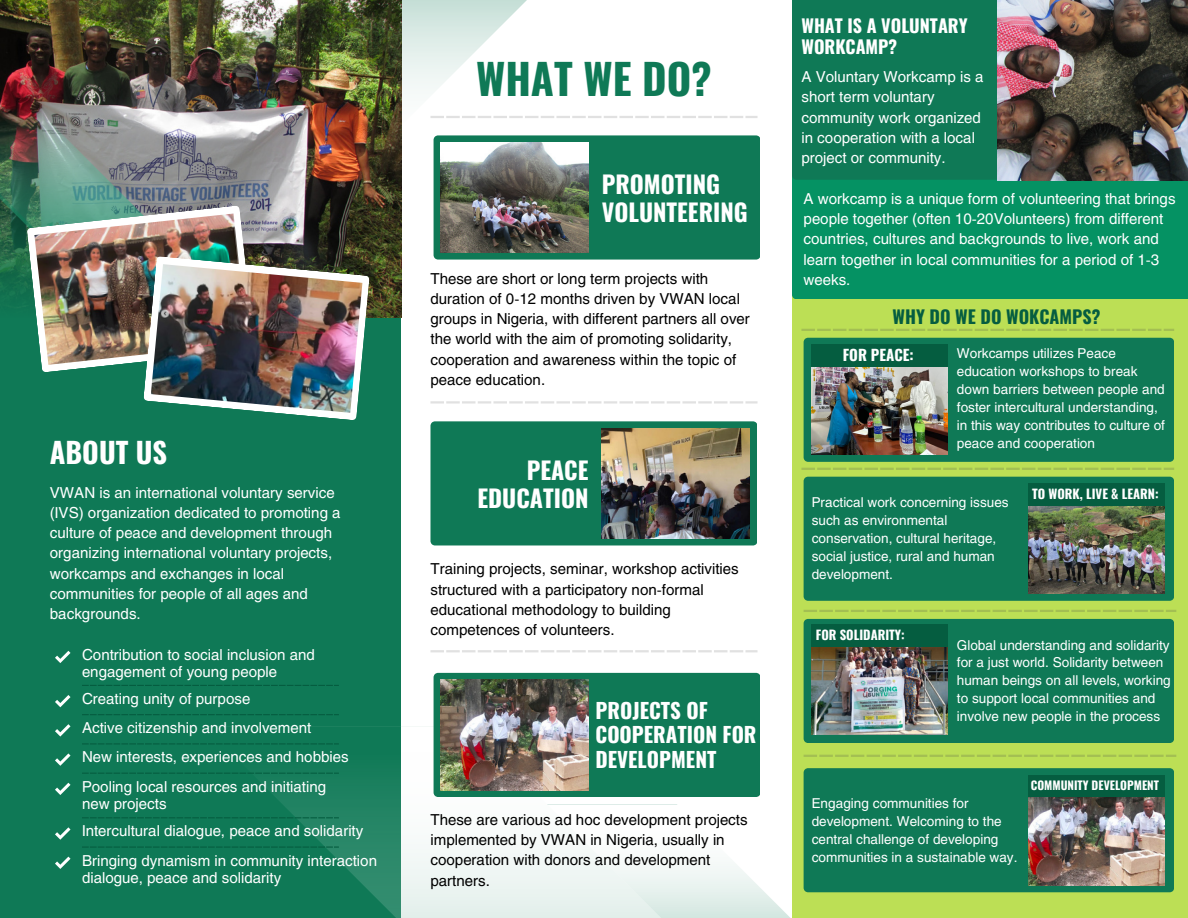
<style>
.page{position:relative;width:1188px;height:918px;background:#fff}
.page>*{position:absolute;margin:0;border:0;box-sizing:border-box;transform-origin:0 0}
.t1{font:700 42px "Oswald";color:#0f7956}
.t2{font:700 28.5px "Oswald";color:#fff}
.t3{font:700 24px/28.2px "Oswald";color:#fff}
.t4{font:700 21px/24.8px "Oswald";color:#fff}
.t5{font:700 18px/21.3px "Oswald";color:#fff}
.t6{font:700 18px "Oswald";color:#055d40}
.t7{font:15px/20.2px "Helios";color:#fff}
.t8{font:15px/20.2px "Helios";color:#000}
.t9{font:700 15px "Oswald";color:#fff}
.t10{font:13.5px/18px "Helios";color:#fff}
.t11{font:700 12.75px "Oswald";color:#fff}
.t12{font:700 11.7px "Oswald";color:#fff}
</style>
<div class="page">
<svg style="left:402px;top:0;width:125px;height:173px"></svg>
<div style="left:0;top:317px;width:401px;height:601px;background:#0f7956"></div>
<svg style="left:205px;top:727px;width:342px;height:191px"></svg>
<img style="left:0;top:0;width:402px;height:317px">
<svg style="left:0;top:97px;width:222px;height:5px"></svg>
<img style="left:0;top:102px;width:369px;height:318px">
<img style="left:151px;top:264px;width:211px;height:149px">
<svg style="left:55px;top:651px;width:16px;height:12px"></svg>
<svg style="left:82px;top:685px;width:257px;height:1px"></svg>
<div style="left:434px;top:135px;width:326px;height:125px;background:#0f7956"></div>
<img style="left:441px;top:142px;width:147px;height:111px">
<div style="left:430px;top:421px;width:327px;height:124px;background:#0f7956"></div>
<img style="left:602px;top:428px;width:147px;height:110px">
<svg style="left:547px;top:804px;width:243px;height:114px"></svg>
<div style="left:434px;top:673px;width:326px;height:124px;background:#0f7956"></div>
<img style="left:441px;top:680px;width:147px;height:110px">
<div style="left:792px;top:0;width:396px;height:918px;background:#bcdf55"></div>
<div style="left:792px;top:180px;width:396px;height:119px;background:#059263"></div>
<div style="left:792px;top:0;width:206px;height:180px;background:#0f7956"></div>
<img style="left:998px;top:0;width:190px;height:180px">
<div style="left:804px;top:338px;width:370px;height:124px;background:#0f7956"></div>
<img style="left:812px;top:367px;width:136px;height:88px">
<svg style="left:430px;top:116px;width:328px;height:2px"></svg>
<hr style="left:430px;top:401px;width:14px;height:3px;background:#e1e1e1">
<hr style="left:446px;top:401px;width:14px;height:3px;background:#e1e1e1">
<svg style="left:462px;top:401px;width:29px;height:3px"></svg>
<hr style="left:493px;top:401px;width:14px;height:3px;background:#e1e1e1">
<hr style="left:509px;top:401px;width:14px;height:3px;background:#e1e1e1">
<svg style="left:525px;top:401px;width:29px;height:3px"></svg>
<hr style="left:556px;top:401px;width:14px;height:3px;background:#e1e1e1">
<hr style="left:572px;top:401px;width:14px;height:3px;background:#e1e1e1">
<svg style="left:588px;top:401px;width:29px;height:3px"></svg>
<hr style="left:619px;top:401px;width:14px;height:3px;background:#e1e1e1">
<hr style="left:635px;top:401px;width:14px;height:3px;background:#e1e1e1">
<svg style="left:651px;top:401px;width:29px;height:3px"></svg>
<hr style="left:682px;top:401px;width:14px;height:3px;background:#e1e1e1">
<hr style="left:698px;top:401px;width:14px;height:3px;background:#e1e1e1">
<svg style="left:714px;top:401px;width:44px;height:3px"></svg>
<svg style="left:430px;top:650px;width:328px;height:2px"></svg>
<svg style="left:801px;top:468px;width:373px;height:2px"></svg>
<svg style="left:55px;top:695px;width:16px;height:12px"></svg>
<svg style="left:82px;top:714px;width:257px;height:1px"></svg>
<svg style="left:55px;top:724px;width:16px;height:13px"></svg>
<svg style="left:82px;top:743px;width:257px;height:1px"></svg>
<svg style="left:55px;top:753px;width:16px;height:13px"></svg>
<svg style="left:82px;top:773px;width:257px;height:1px"></svg>
<svg style="left:55px;top:783px;width:16px;height:12px"></svg>
<svg style="left:82px;top:817px;width:257px;height:1px"></svg>
<svg style="left:55px;top:827px;width:16px;height:13px"></svg>
<svg style="left:82px;top:847px;width:257px;height:1px"></svg>
<svg style="left:55px;top:857px;width:16px;height:12px"></svg>
<div style="left:812px;top:345px;width:136px;height:22px;background:#055d40"></div>
<div style="left:804px;top:477px;width:370px;height:124px;background:#0f7956"></div>
<img style="left:1028px;top:506px;width:136px;height:88px">
<div style="left:1028px;top:484px;width:136px;height:22px;background:#055d40"></div>
<svg style="left:804px;top:610px;width:372px;height:2px"></svg>
<div style="left:804px;top:619px;width:370px;height:124px;background:#0f7956"></div>
<img style="left:812px;top:647px;width:136px;height:88px">
<div style="left:812px;top:625px;width:136px;height:22px;background:#055d40"></div>
<svg style="left:804px;top:755px;width:372px;height:2px"></svg>
<div style="left:804px;top:768px;width:370px;height:124px;background:#0f7956"></div>
<img style="left:1028px;top:796px;width:136px;height:89px">
<div style="left:1028px;top:775px;width:136px;height:21px;background:#055d40"></div>
<svg style="left:801px;top:329px;width:373px;height:2px"></svg>
<p class="t2" style="left:50px;top:430px;width:119px">ABOUT US</p>
<p class="t7" style="left:50px;top:482px;width:292px">VWAN is an international voluntary service (IVS) organization dedicated to promoting a culture of peace and development through organizing international voluntary projects, workcamps and exchanges in local communities for people of all ages and backgrounds.</p>
<p class="t7" style="left:82px;top:646px;width:234px;line-height:16.8px">Contribution to social inclusion and engagement of young people</p>
<p class="t7" style="left:82px;top:688px;width:170px">Creating unity of purpose</p>
<p class="t7" style="left:82px;top:717px;width:231px">Active citizenship and involvement</p>
<h1 class="t7" style="left:82px;top:747px;width:268px">New interests, experiences and hobbies</h1>
<p class="t7" style="left:82px;top:778px;width:246px;line-height:16.8px">Pooling local resources and initiating new projects</p>
<h3 class="t7" style="left:82px;top:820px;width:283px">Intercultural dialogue, peace and solidarity</h3>
<p class="t7" style="left:82px;top:851px;width:297px;line-height:16.8px">Bringing dynamism in community interaction dialogue, peace and solidarity</p>
<h5 class="t1" style="left:476px;top:45px;width:237px">WHAT WE DO?</h5>
<p class="t3" style="left:602px;top:169px;width:148px">PROMOTING<br>VOLUNTEERING</p>
<h6 class="t8" style="left:430px;top:268px;width:321px">These are short or long term projects with duration of 0-12 months driven by VWAN local groups in Nigeria, with different partners all over the world with the aim of promoting solidarity, cooperation and awareness within the topic of peace education.</h6>
<p class="t3" style="left:478px;top:455px;width:113px;text-align:right">PEACE<br>EDUCATION</p>
<p class="t8" style="left:430px;top:558px;width:310px">Training projects, seminar, workshop activities structured with a participatory non-formal educational methodology to building competences of volunteers.</p>
<p class="t4" style="left:596px;top:697px;width:163px">PROJECTS OF<br>COOPERATION FOR<br>DEVELOPMENT</p>
<p class="t8" style="left:430px;top:809px;width:319px">These are various ad hoc development projects implemented by VWAN in Nigeria, usually in cooperation with donors and development partners.</p>
<h5 class="t5" style="left:801px;top:14px;width:168px">WHAT IS A VOLUNTARY<br>WORKCAMP?</h5>
<p class="t7" style="left:801px;top:66px;width:184px">A Voluntary Workcamp is a short term voluntary community work organized in cooperation with a local project or community.</p>
<h2 class="t7" style="left:804px;top:188px;width:373px">A workcamp is a unique form of volunteering that brings people together (often 10-20Volunteers) from different countries, cultures and backgrounds to live, work and learn together in local communities for a period of 1-3 weeks.</h2>
<p class="t6" style="left:893px;top:303px;width:209px">WHY DO WE DO WOKCAMPS?</p>
<p class="t10" style="left:957px;top:344px;width:210px">Workcamps utilizes Peace education workshops to break down barriers between people and foster intercultural understanding, in this way contributes to culture of peace and cooperation</p>
<p class="t9" style="left:843px;top:344px;width:72px">FOR PEACE:</p>
<p class="t10" style="left:812px;top:493px;width:198px">Practical work concerning issues such as environmental conservation, cultural heritage, social justice, rural and human development.</p>
<p class="t11" style="left:1032px;top:484px;width:128px">TO WORK, LIVE &amp; LEARN:</p>
<p class="t11" style="left:816px;top:625px;width:90px">FOR SOLIDARITY:</p>
<p class="t10" style="left:957px;top:635px;width:216px">Global understanding and solidarity for a just world. Solidarity between human beings on all levels, working to support local communities and involve new people in the process</p>
<p class="t12" style="left:1031px;top:776px;width:130px">COMMUNITY DEVELOPMENT</p>
<p class="t10" style="left:812px;top:793px;width:158px">Engaging communities for</p>
<p class="t10" style="left:812px;top:811px;width:191px">development. Welcoming to the</p>
<p class="t10" style="left:812px;top:829px;width:188px">central challenge of developing</p>
<p class="t10" style="left:812px;top:847px;width:207px">communities in a sustainable way.</p>
</div>
